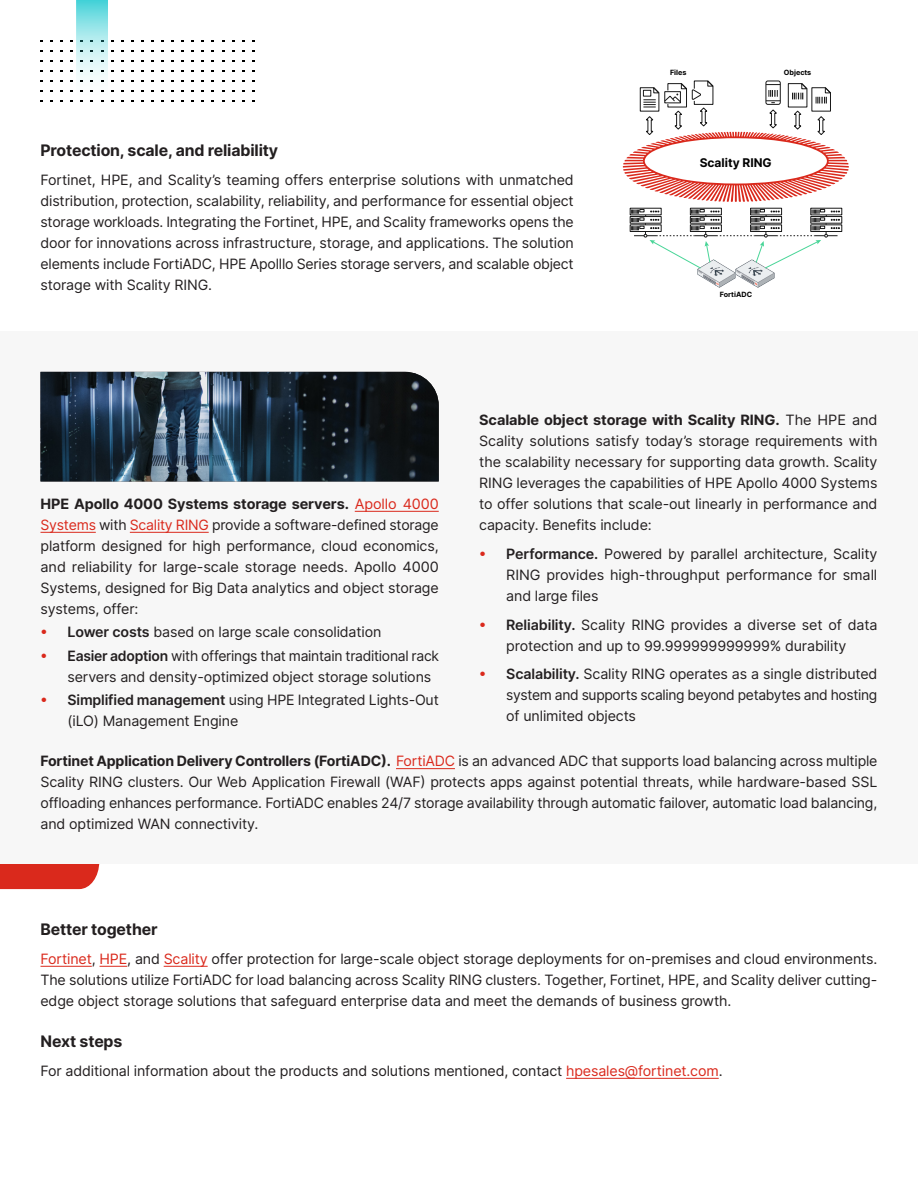
<style>
.page{position:relative;width:918px;height:1188px;background:#fff}
.page>*{position:absolute;margin:0;border:0;box-sizing:border-box;transform-origin:0 0}
.t1{font:700 15.9px "Inter";letter-spacing:-.01em;color:#231f20}
.t2{font:14.25px/21px "Inter";letter-spacing:-.01em;color:#231f20;text-align:justify}
.t3{font:700 12px "Inter";color:#000}
.t4{font:700 7.2px "Inter";color:#000}
.s1{font-weight:700}
.s2{font-weight:600;color:#da291c}
.s3{font-weight:600}
.s4{color:#da291c}
</style>
<div class="page">
<div style="left:0;top:864px;width:99px;height:25px;background:#da291c"></div>
<div style="left:0;top:331px;width:918px;height:533px;background:#f7f7f7"></div>
<hr style="left:355px;top:511px;width:84px;height:1px;background:#da291c">
<hr style="left:40px;top:532px;width:56px;height:1px;background:#da291c">
<hr style="left:130px;top:532px;width:79px;height:1px;background:#da291c">
<hr style="left:396px;top:768px;width:59px;height:1px;background:#da291c">
<img style="left:40px;top:372px;width:399px;height:109px">
<svg style="left:77px;top:0;width:31px;height:102px"></svg>
<hr style="left:40px;top:966px;width:52px;height:1px;background:#da291c">
<svg style="left:100px;top:966px;width:27px;height:1px"></svg>
<hr style="left:164px;top:966px;width:44px;height:1px;background:#da291c">
<hr style="left:566px;top:1078px;width:153px;height:1px;background:#da291c">
<img style="left:697px;top:269px;width:78px;height:19px">
<svg style="left:623px;top:80px;width:226px;height:122px"></svg>
<div style="left:630px;top:225px;width:31px;height:7px;border:1px solid #191919"></div>
<div style="left:630px;top:216px;width:31px;height:7px;border:1px solid #191919"></div>
<div style="left:810px;top:225px;width:32px;height:7px;border:1px solid #191919"></div>
<div style="left:810px;top:216px;width:32px;height:7px;border:1px solid #191919"></div>
<svg style="left:631px;top:209px;width:209px;height:60px"></svg>
<p class="t1" style="left:40px;top:139px;width:239px">Protection, scale, and reliability</p>
<p class="t2" style="left:40px;top:169px;width:535px">Fortinet, HPE, and Scality’s teaming offers enterprise solutions with unmatched distribution, protection, scalability, reliability, and performance for essential object storage workloads. Integrating the Fortinet, HPE, and Scality frameworks opens the door for innovations across infrastructure, storage, and applications. The solution elements include FortiADC, HPE Apolllo Series storage servers, and scalable object storage with Scality RING.</p>
<p class="t4" style="left:670px;top:67px;width:18px">Files</p>
<p class="t4" style="left:784px;top:67px;width:29px">Objects</p>
<p class="t3" style="left:700px;top:154px;width:74px">Scality RING</p>
<p class="t4" style="left:720px;top:289px;width:34px">FortiADC</p>
<p class="t2" style="left:479px;top:409px;width:400px"><span class="s1">Scalable object storage with Scality RING.</span> The HPE and Scality solutions satisfy today’s storage requirements with the scalability necessary for supporting data growth. Scality RING leverages the capabilities of HPE Apollo 4000 Systems to offer solutions that scale-out linearly in performance and capacity. Benefits include:</p>
<p class="t2" style="left:506px;top:543px;width:373px;text-indent:-27px"><span class="s2">•</span> <span class="s3">Performance.</span> Powered by parallel architecture, Scality RING provides high-throughput performance for small and large files</p>
<p class="t2" style="left:479px;top:614px;width:400px;text-align:center"><span class="s2">•</span> <span class="s3">Reliability.</span> Scality RING provides a diverse set of data protection and up to 99.999999999999% durability</p>
<p class="t2" style="left:506px;top:663px;width:373px;text-indent:-27px"><span class="s2">•</span> <span class="s3">Scalability.</span> Scality RING operates as a single distributed system and supports scaling beyond petabytes and hosting of unlimited objects</p>
<p class="t2" style="left:40px;top:493px;width:400px"><span class="s1">HPE Apollo 4000 Systems storage servers.</span> <span class="s4">Apollo 4000<br>Systems</span> with <span class="s4">Scality RING</span> provide a software-defined storage platform designed for high performance, cloud economics, and reliability for large-scale storage needs. Apollo 4000<br>Systems, designed for Big Data analytics and object storage systems, offer:</p>
<p class="t2" style="left:40px;top:621px;width:342px"><span class="s2">•</span> <span class="s3">Lower costs</span> based on large scale consolidation</p>
<p class="t2" style="left:68px;top:645px;width:373px;text-indent:-27px"><span class="s2">•</span> <span class="s3">Easier adoption</span> with offerings that maintain traditional rack servers and density-optimized object storage solutions</p>
<p class="t2" style="left:68px;top:689px;width:373px;text-indent:-27px"><span class="s2">•</span> <span class="s3">Simplified management</span> using HPE Integrated Lights-Out (iLO) Management Engine</p>
<p class="t2" style="left:40px;top:750px;width:839px"><span class="s1">Fortinet Application Delivery Controllers (FortiADC).</span> <span class="s4">FortiADC</span> is an advanced ADC that supports load balancing across multiple Scality RING clusters. Our Web Application Firewall (WAF) protects apps against potential threats, while hardware-based SSL offloading enhances performance. FortiADC enables 24/7 storage availability through automatic failover, automatic load balancing, and optimized WAN connectivity.</p>
<p class="t1" style="left:40px;top:918px;width:119px">Better together</p>
<p class="t2" style="left:40px;top:948px;width:838px"><span class="s4">Fortinet</span>, <span class="s4">HPE</span>, and <span class="s4">Scality</span> offer protection for large-scale object storage deployments for on-premises and cloud environments.<br>The solutions utilize FortiADC for load balancing across Scality RING clusters. Together, Fortinet, HPE, and Scality deliver cutting&shy;edge object storage solutions that safeguard enterprise data and meet the demands of business growth.</p>
<p class="t1" style="left:40px;top:1030px;width:83px">Next steps</p>
<p class="t2" style="left:40px;top:1060px;width:684px">For additional information about the products and solutions mentioned, contact <span class="s4">hpesales@fortinet.com</span>.</p>
</div>
